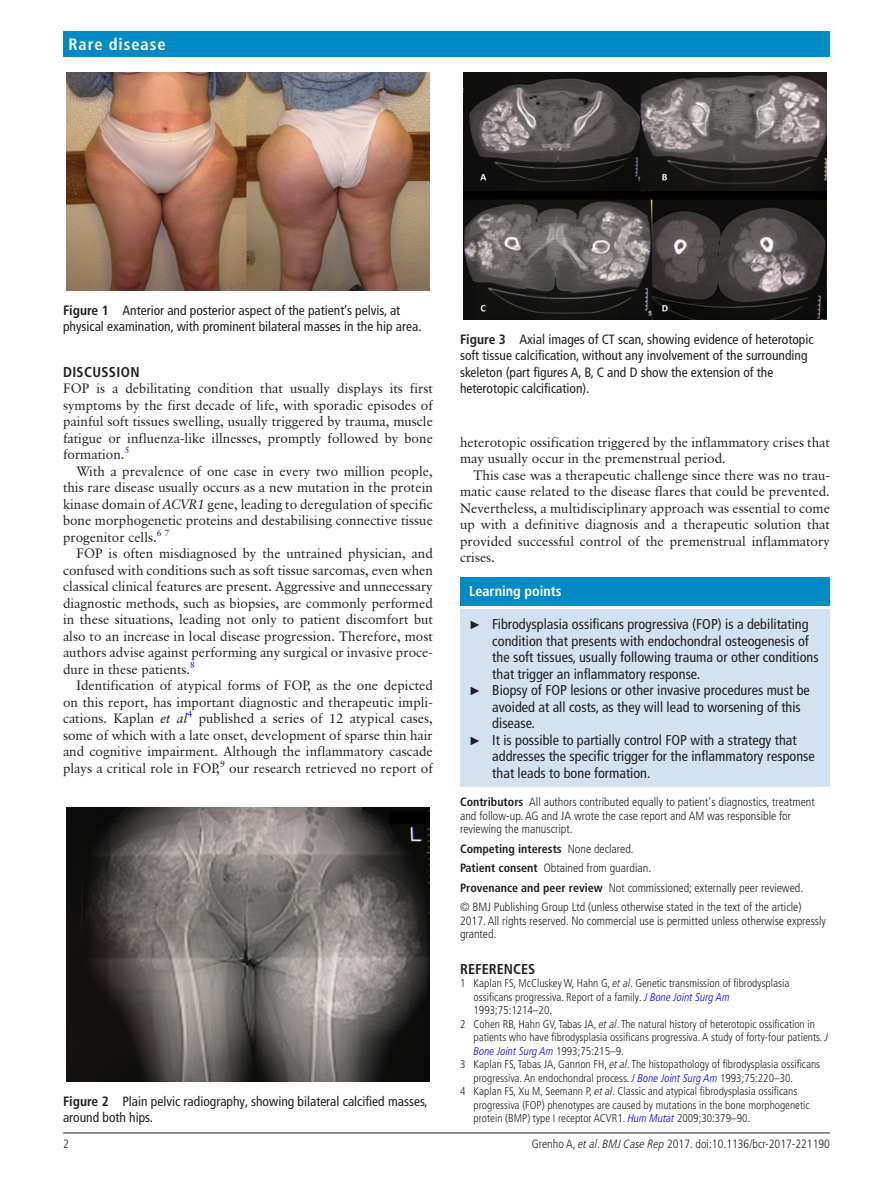
<style>
.page{position:relative;width:893px;height:1191px;background:#fff}
.page>*{position:absolute;margin:0;border:0;box-sizing:border-box;transform-origin:0 0}
.t1{font:700 condensed 16.5px "Frutiger LT Pro";color:#fff}
.t2{font:condensed 14.25px "Frutiger LT Pro";color:#231f20}
.t3{font:700 condensed 14.25px "Frutiger LT Pro";color:#fff}
.t4{font:700 condensed 14.25px "Frutiger LT Pro";letter-spacing:.025em;color:#231f20}
.t5{font:700 condensed 14.25px "Frutiger LT Std";color:#231f20}
.t6{font:13.5px/16.5px "Classical Garamond BT";color:#231f20;text-align:justify}
.t7{font:condensed 13.5px/16.5px "Frutiger LT Pro";color:#231f20}
.t8{font:300 condensed 12px/13.5px "Frutiger LT Pro";color:#231f20}
.t9{font:300 condensed 11.25px "Frutiger LT Pro";color:#231f20}
.t10{font:italic 300 condensed 11.25px "Frutiger LT Pro";color:#00f}
.s1{font-weight:700}
.s2{font-style:italic}
.s3{font-family:"Arial";font-stretch:normal;font-size:12px}
.s4{font-style:italic;color:#00f}
.s5{font-style:normal;color:#231f20}
</style>
<div class="page">
<hr style="left:63px;top:1132px;width:767px;height:1px;background:#231f20">
<img style="left:67px;top:72px;width:362px;height:219px">
<img style="left:67px;top:807px;width:362px;height:274px">
<img style="left:464px;top:72px;width:362px;height:248px">
<div style="left:63px;top:31px;width:767px;height:25px;background:#008bc5"></div>
<div style="left:460px;top:577px;width:370px;height:28px;background:#008bc5"></div>
<div style="left:460px;top:609px;width:370px;height:177px;background:#d2e2f0"></div>
<p class="t1" style="left:69px;top:34px;width:99px">Rare disease</p>
<p class="t7" style="left:63px;top:302px;width:360px"><span class="s1">Figure 1</span> Anterior and posterior aspect of the patient’s pelvis, at physical examination, with prominent bilateral masses in the hip area.</p>
<p class="t4" style="left:63px;top:363px;width:78px">Discussion</p>
<p class="t6" style="left:63px;top:380px;width:371px">FOP is a debilitating condition that usually displays its first symptoms by the first decade of life, with sporadic episodes of painful soft tissues swelling, usually triggered by trauma, muscle fatigue or influenza-like illnesses, promptly followed by bone formation.<sup>5</sup></p>
<p class="t6" style="left:63px;top:462px;width:371px;text-indent:14px">With a prevalence of one case in every two million people, this rare disease usually occurs as a new mutation in the protein kinase domain of <span class="s2">ACVR1</span> gene, leading to deregulation of specific bone morphogenetic proteins and destabilising connective tissue progenitor cells.<sup>6</sup> <sup>7</sup></p>
<p class="t6" style="left:63px;top:545px;width:371px;text-indent:14px">FOP is often misdiagnosed by the untrained physician, and confused with conditions such as soft tissue sarcomas, even when classical clinical features are present. Aggressive and unnecessary diagnostic methods, such as biopsies, are commonly performed in these situations, leading not only to patient discomfort but also to an increase in local disease progression. Therefore, most authors advise against performing any surgical or invasive proce&shy;dure in these patients.<sup>8</sup></p>
<p class="t6" style="left:63px;top:677px;width:371px;text-indent:14px">Identification of atypical forms of FOP, as the one depicted on this report, has important diagnostic and therapeutic impli&shy;cations. Kaplan <span class="s2">et al</span><sup>4</sup></p>
<p class="t6" style="left:63px;top:710px;width:371px;text-indent:136px">published a series of 12 atypical cases, some of which with a late onset, development of sparse thin hair and cognitive impairment. Although the inflammatory cascade plays a critical role in FOP,<sup>9</sup> our research retrieved no report of</p>
<p class="t7" style="left:63px;top:1092px;width:366px"><span class="s1">Figure 2</span> Plain pelvic radiography, showing bilateral calcified masses, around both hips.</p>
<p class="t7" style="left:460px;top:331px;width:355px"><span class="s1">Figure 3</span> Axial images of CT scan, showing evidence of heterotopic soft tissue calcification, without any involvement of the surrounding skeleton (part figures A, B, C and D show the extension of the heterotopic calcification).</p>
<p class="t6" style="left:460px;top:433px;width:371px">heterotopic ossification triggered by the inflammatory crises that may usually occur in the premenstrual period.</p>
<p class="t6" style="left:460px;top:466px;width:371px;text-indent:14px">This case was a therapeutic challenge since there was no trau&shy;matic cause related to the disease flares that could be prevented.<br>Nevertheless, a multidisciplinary approach was essential to come up with a definitive diagnosis and a therapeutic solution that provided successful control of the premenstrual inflammatory crises.</p>
<p class="t3" style="left:469px;top:583px;width:94px">Learning points</p>
<p class="t2" style="left:469px;top:616px;width:341px"><span class="s3">►</span> Fibrodysplasia ossificans progressiva (FOP) is a debilitating</p>
<p class="t2" style="left:492px;top:632px;width:318px">condition that presents with endochondral osteogenesis of</p>
<p class="t2" style="left:492px;top:649px;width:328px">the soft tissues, usually following trauma or other conditions</p>
<p class="t2" style="left:492px;top:665px;width:209px">that trigger an inflammatory response.</p>
<p class="t2" style="left:469px;top:682px;width:342px"><span class="s3">►</span> Biopsy of FOP lesions or other invasive procedures must be</p>
<p class="t2" style="left:492px;top:698px;width:310px">avoided at all costs, as they will lead to worsening of this</p>
<p class="t2" style="left:492px;top:715px;width:44px">disease.</p>
<p class="t2" style="left:469px;top:731px;width:329px"><span class="s3">►</span> It is possible to partially control FOP with a strategy that</p>
<p class="t2" style="left:492px;top:748px;width:324px">addresses the specific trigger for the inflammatory response</p>
<p class="t2" style="left:492px;top:764px;width:160px">that leads to bone formation.</p>
<p class="t8" style="left:460px;top:795px;width:356px"><span class="s1">Contributors</span> All authors contributed equally to patient's diagnostics, treatment and follow-up. AG and JA wrote the case report and AM was responsible for reviewing the manuscript.</p>
<p class="t8" style="left:460px;top:839px;width:345px;line-height:19.5px"><span class="s1">Competing interests</span> None declared.<br><span class="s1">Patient consent</span> Obtained from guardian.<br><span class="s1">Provenance and peer review</span> Not commissioned; externally peer reviewed. © BMJ Publishing Group Ltd (unless otherwise stated in the text of the article)</p>
<p class="t8" style="left:460px;top:914px;width:367px">2017. All rights reserved. No commercial use is permitted unless otherwise expressly granted.</p>
<p class="t5" style="left:460px;top:960px;width:77px">REFERENCES</p>
<p class="t9" style="left:460px;top:976px;width:331px">1 Kaplan FS, McCluskey W, Hahn G, <span class="s2">et al</span>. Genetic transmission of fibrodysplasia</p>
<p class="t9" style="left:474px;top:990px;width:258px">ossificans progressiva. Report of a family. <span class="s4">J Bone Joint Surg Am</span></p>
<p class="t9" style="left:474px;top:1003px;width:80px">1993;75:1214–20.</p>
<p class="t9" style="left:460px;top:1017px;width:356px">2 Cohen RB, Hahn GV, Tabas JA, <span class="s2">et al</span>. The natural history of heterotopic ossification in</p>
<p class="t9" style="left:474px;top:1030px;width:356px">patients who have fibrodysplasia ossificans progressiva. A study of forty-four patients. <span class="s4">J</span></p>
<p class="t10" style="left:474px;top:1044px;width:152px">Bone Joint Surg Am <span class="s5">1993;75:215–9.</span></p>
<p class="t9" style="left:460px;top:1057px;width:362px">3 Kaplan FS, Tabas JA, Gannon FH, <span class="s2">et al</span>. The histopathology of fibrodysplasia ossificans</p>
<p class="t9" style="left:474px;top:1071px;width:321px">progressiva. An endochondral process. <span class="s4">J Bone Joint Surg Am</span> 1993;75:220–30.</p>
<p class="t9" style="left:460px;top:1084px;width:339px">4 Kaplan FS, Xu M, Seemann P, <span class="s2">et al</span>. Classic and atypical fibrodysplasia ossificans</p>
<p class="t9" style="left:474px;top:1098px;width:338px">progressiva (FOP) phenotypes are caused by mutations in the bone morphogenetic</p>
<p class="t9" style="left:474px;top:1111px;width:278px">protein (BMP) type I receptor ACVR1. <span class="s4">Hum Mutat</span> 2009;30:379–90.</p>
<p class="t8" style="left:63px;top:1136px;width:7px">2</p>
<p class="t8" style="left:532px;top:1136px;width:300px">Grenho A, <span class="s2">et al</span>. <span class="s2">BMJ Case Rep</span> 2017. doi:10.1136/bcr-2017-221190</p>
</div>
